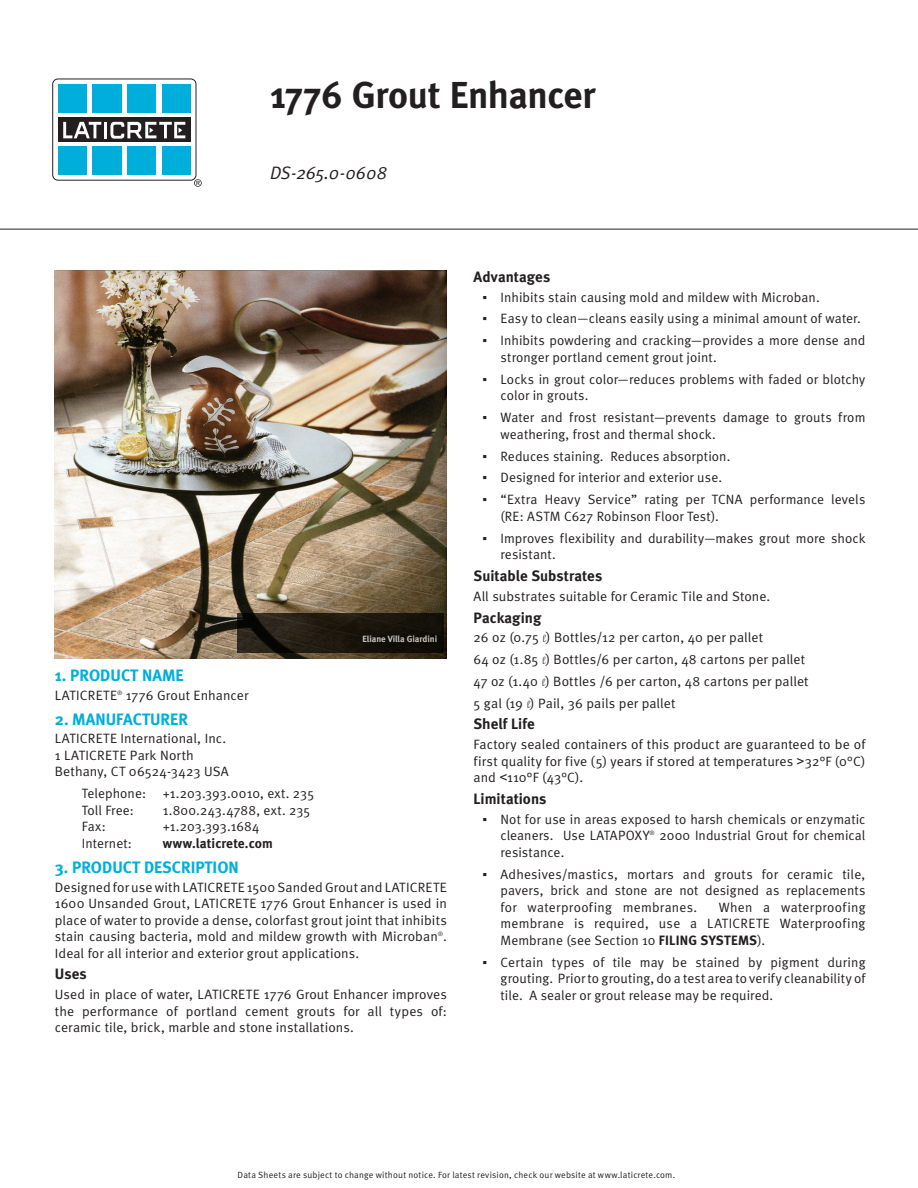
<style>
.page{position:relative;width:918px;height:1188px;background:#fff}
.page>*{position:absolute;margin:0;border:0;box-sizing:border-box;transform-origin:0 0}
.Tiitle{font:700 37.5px "Meta";letter-spacing:-.01em;color:#231f20}
.t1{font:italic 18px "Meta Normal";letter-spacing:-.01em;color:#231f20}
.Head{font:700 16.5px "Meta";color:#00aedc}
.Subhead{font:700 15px "Meta";letter-spacing:.005em;color:#231f20}
.Bulleted_List{font:13.5px/16.5px "Meta Normal";letter-spacing:.01em;color:#231f20}
.Body_copy{font:13.5px/16.5px "Meta Normal";letter-spacing:.01em;color:#231f20;text-align:justify}
.Phone_Fax{font:13.5px "Meta Normal";letter-spacing:.005em;color:#231f20}
.Phone_Fax-2{font:700 13.5px "Meta";letter-spacing:.005em;color:#231f20}
.t2{font:9px "Meta Normal";letter-spacing:.025em;color:#231f20}
.t3{font:700 9px "Meta";color:#fff}
.s1{font-family:"Arial"}
.s2{font-family:"Linoscript"}
.s3{font-family:"Meta";font-weight:700}
</style>
<div class="page">
<img style="left:54px;top:270px;width:393px;height:389px">
<svg style="left:237px;top:613px;width:207px;height:39px;fill:#1b160c"></svg>
<hr style="left:0;top:229px;width:918px;height:1px;background:#231f20">
<div style="left:52px;top:79px;width:144px;height:101px;border:1px solid #231f20;border-radius:5px"></div>
<div style="left:58px;top:146px;width:29px;height:29px;background:#00aedc"></div>
<div style="left:93px;top:146px;width:29px;height:29px;background:#00aedc"></div>
<div style="left:127px;top:146px;width:29px;height:29px;background:#00aedc"></div>
<div style="left:162px;top:146px;width:28px;height:29px;background:#00aedc"></div>
<div style="left:58px;top:117px;width:132px;height:25px;background:#231f20"></div>
<hr style="left:104px;top:122px;width:3px;height:16px;background:#fff">
<svg style="left:63px;top:122px;width:38px;height:16px"></svg>
<svg style="left:110px;top:122px;width:75px;height:17px"></svg>
<div style="left:58px;top:84px;width:29px;height:29px;background:#00aedc"></div>
<div style="left:92px;top:84px;width:30px;height:29px;background:#00aedc"></div>
<div style="left:127px;top:84px;width:29px;height:29px;background:#00aedc"></div>
<div style="left:162px;top:84px;width:28px;height:29px;background:#00aedc"></div>
<svg style="left:194px;top:179px;width:8px;height:8px"></svg>
<p class="Tiitle" style="left:270px;top:72px;width:327px">1776 Grout Enhancer</p>
<p class="t1" style="left:270px;top:162px;width:119px">DS-265.0-0608</p>
<p class="t3" style="left:362px;top:633px;width:76px">Eliane Villa Giardini</p>
<p class="Head" style="left:55px;top:665px;width:130px">1. PRODUCT NAME</p>
<p class="Body_copy" style="left:55px;top:687px;width:195px">LATICRETE<sup>®</sup> 1776 Grout Enhancer</p>
<p class="Head" style="left:55px;top:709px;width:135px">2. MANUFACTURER</p>
<p class="Body_copy" style="left:55px;top:730px;width:176px;text-align:left">LATICRETE International, Inc.<br>1 LATICRETE Park North<br>Bethany, CT 06524-3423 USA</p>
<p class="Phone_Fax" style="left:82px;top:785px;width:66px">Telephone:</p>
<p class="Phone_Fax" style="left:163px;top:785px;width:153px">+1.203.393.0010, ext. 235</p>
<p class="Phone_Fax" style="left:82px;top:802px;width:53px">Toll Free:</p>
<p class="Phone_Fax" style="left:163px;top:802px;width:149px">1.800.243.4788, ext. 235</p>
<p class="Phone_Fax" style="left:82px;top:818px;width:25px">Fax:</p>
<p class="Phone_Fax" style="left:163px;top:818px;width:98px">+1.203.393.1684</p>
<p class="Phone_Fax" style="left:82px;top:835px;width:52px">Internet:</p>
<p class="Phone_Fax-2" style="left:163px;top:835px;width:111px">www.laticrete.com</p>
<p class="Head" style="left:55px;top:857px;width:185px">3. PRODUCT DESCRIPTION</p>
<p class="Body_copy" style="left:55px;top:878px;width:394px">Designed for use with LATICRETE 1500 Sanded Grout and LATICRETE 1600 Unsanded Grout, LATICRETE 1776 Grout Enhancer is used in place of water to provide a dense, colorfast grout joint that inhibits stain causing bacteria, mold and mildew growth with Microban<sup>®</sup>.<br>Ideal for all interior and exterior grout applications.</p>
<p class="Subhead" style="left:55px;top:965px;width:33px">Uses</p>
<p class="Body_copy" style="left:55px;top:986px;width:394px">Used in place of water, LATICRETE 1776 Grout Enhancer improves the performance of portland cement grouts for all types of: ceramic tile, brick, marble and stone installations.</p>
<p class="Subhead" style="left:474px;top:268px;width:78px">Advantages</p>
<p class="Bulleted_List" style="left:483px;top:288px;width:339px"><span class="s1">▪</span> Inhibits stain causing mold and mildew with Microban.</p>
<p class="Bulleted_List" style="left:483px;top:310px;width:380px"><span class="s1">▪</span> Easy to clean—cleans easily using a minimal amount of water.</p>
<p class="Bulleted_List" style="left:501px;top:332px;width:366px;text-indent:-18px"><span class="s1">▪</span> Inhibits powdering and cracking—provides a more dense and stronger portland cement grout joint.</p>
<p class="Bulleted_List" style="left:501px;top:371px;width:366px;text-indent:-18px"><span class="s1">▪</span> Locks in grout color—reduces problems with faded or blotchy color in grouts.</p>
<p class="Bulleted_List" style="left:501px;top:409px;width:366px;text-indent:-18px"><span class="s1">▪</span> Water and frost resistant—prevents damage to grouts from weathering, frost and thermal shock.</p>
<p class="Bulleted_List" style="left:483px;top:447px;width:249px"><span class="s1">▪</span> Reduces staining. Reduces absorption.</p>
<p class="Bulleted_List" style="left:483px;top:469px;width:241px"><span class="s1">▪</span> Designed for interior and exterior use.</p>
<p class="Bulleted_List" style="left:501px;top:491px;width:366px;text-indent:-18px"><span class="s1">▪</span> “Extra Heavy Service” rating per TCNA performance levels (RE: ASTM C627 Robinson Floor Test).</p>
<p class="Bulleted_List" style="left:501px;top:530px;width:366px;text-indent:-18px"><span class="s1">▪</span> Improves flexibility and durability—makes grout more shock resistant.</p>
<p class="Subhead" style="left:474px;top:567px;width:130px">Suitable Substrates</p>
<p class="Body_copy" style="left:474px;top:588px;width:298px">All substrates suitable for Ceramic Tile and Stone.</p>
<p class="Subhead" style="left:474px;top:609px;width:69px">Packaging</p>
<p class="Body_copy" style="left:474px;top:629px;width:291px">26 oz (0.75 <span class="s2">l</span>) Bottles/12 per carton, 40 per pallet</p>
<p class="Body_copy" style="left:474px;top:651px;width:333px">64 oz (1.85 <span class="s2">l</span>) Bottles/6 per carton, 48 cartons per pallet</p>
<p class="Body_copy" style="left:474px;top:673px;width:337px">47 oz (1.40 <span class="s2">l</span>) Bottles /6 per carton, 48 cartons per pallet</p>
<p class="Body_copy" style="left:474px;top:695px;width:203px">5 gal (19 <span class="s2">l</span>) Pail, 36 pails per pallet</p>
<p class="Subhead" style="left:474px;top:715px;width:63px">Shelf Life</p>
<p class="Body_copy" style="left:474px;top:736px;width:393px">Factory sealed containers of this product are guaranteed to be of first quality for five (5) years if stored at temperatures <span class="s1">&gt;</span>32°F (0°C) and <span class="s1">&lt;</span>110°F (43°C).</p>
<p class="Subhead" style="left:474px;top:790px;width:74px">Limitations</p>
<p class="Bulleted_List" style="left:501px;top:811px;width:366px;text-align:justify;text-indent:-18px"><span class="s1">▪</span> Not for use in areas exposed to harsh chemicals or enzymatic cleaners. Use LATAPOXY<sup>®</sup> 2000 Industrial Grout for chemical resistance.</p>
<p class="Bulleted_List" style="left:501px;top:866px;width:366px;text-align:justify;text-indent:-18px"><span class="s1">▪</span> Adhesives/mastics, mortars and grouts for ceramic tile, pavers, brick and stone are not designed as replacements for waterproofing membranes.</p>
<p class="Bulleted_List" style="left:501px;top:899px;width:366px;text-align:justify;text-indent:218px">When a waterproofing membrane is required, use a LATICRETE Waterproofing Membrane (see Section 10 <span class="s3">FILING SYSTEMS</span>).</p>
<p class="Bulleted_List" style="left:501px;top:953px;width:366px;text-align:justify;text-indent:-18px"><span class="s1">▪</span> Certain types of tile may be stained by pigment during grouting. Prior to grouting, do a test area to verify cleanability of tile. A sealer or grout release may be required.</p>
<p class="t2" style="left:238px;top:1169px;width:439px">Data Sheets are subject to change without notice. For latest revision, check our website at www.laticrete.com.</p>
</div>
